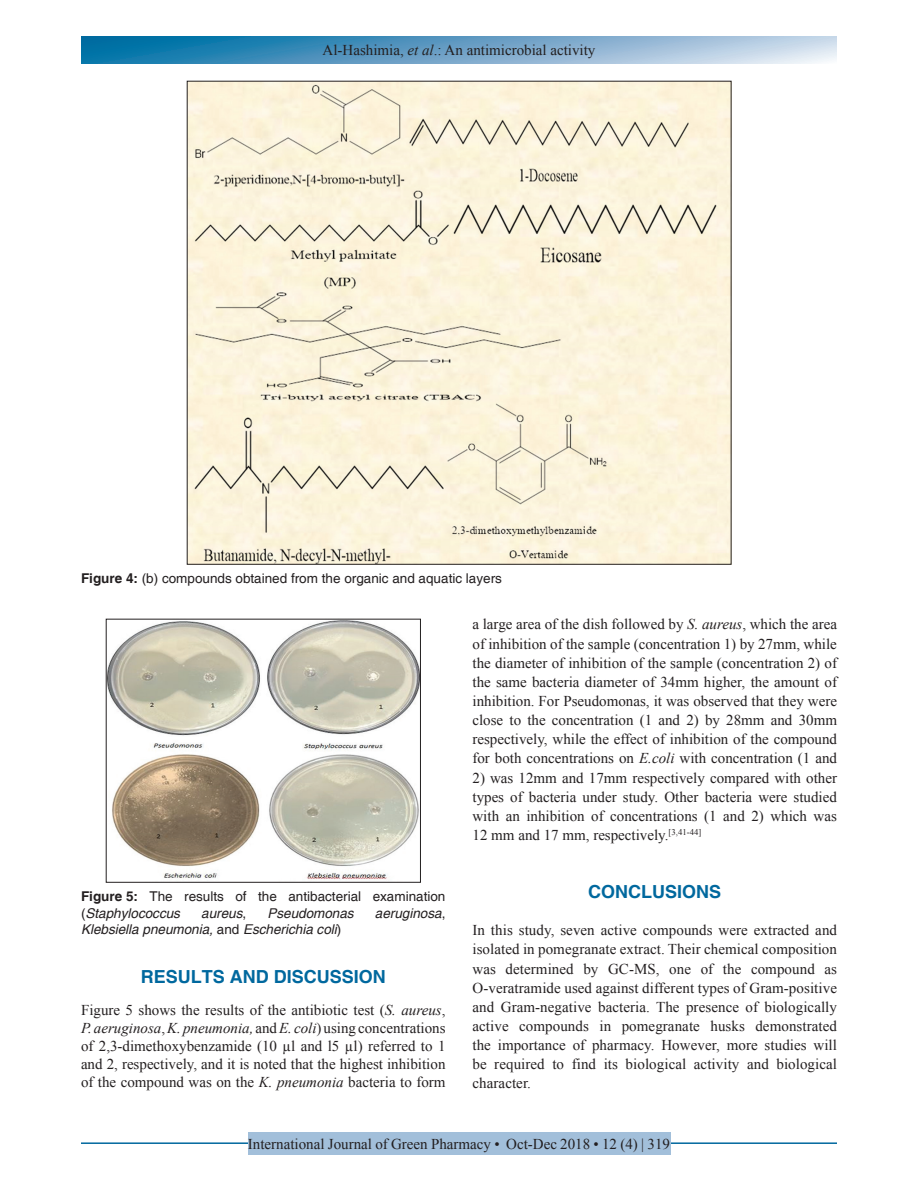
<style>
.page{position:relative;width:918px;height:1188px;background:#fff}
.page>*{position:absolute;margin:0;border:0;box-sizing:border-box;transform-origin:0 0}
.t1{font:700 18px "Helvetica";color:#00689e}
.TX{font:15px/19.2px "Times New Roman";color:#231f20;text-align:justify}
.FGC{font:13.5px/16.5px "Helvetica";color:#231f20}
.FGC-2{font:italic 13.5px "Helvetica";color:#231f20}
.s1{font-style:italic}
.s2{font-weight:700}
.s3{font-style:normal}
.s4{font-style:inherit}
</style>
<div class="page">
<svg style="left:81px;top:37px;width:756px;height:27px;background:#6ba4c8"></svg>
<hr style="left:81px;top:1142px;width:756px;height:2px;background:#00689e">
<div style="left:248px;top:1133px;width:422px;height:22px;background:#a2bfda"></div>
<img style="left:189px;top:83px;width:540px;height:479px">
<img style="left:108px;top:621px;width:311px;height:259px">
<p class="TX" style="left:323px;top:41px;width:274px">Al-Hashimia, <span class="s1">et al</span>.: An antimicrobial activity</p>
<p class="FGC" style="left:81px;top:571px;width:422px"><span class="s2">Figure 4:</span> (b) compounds obtained from the organic and aquatic layers</p>
<p class="FGC" style="left:81px;top:889px;width:366px"><span class="s2">Figure 5:</span> The results of the antibacterial examination (<span class="s1">Staphylococcus</span></p>
<p class="FGC-2" style="left:201px;top:905px;width:47px">aureus<span class="s3">,</span></p>
<p class="FGC-2" style="left:267px;top:905px;width:88px">Pseudomonas</p>
<p class="FGC-2" style="left:375px;top:905px;width:72px">aeruginosa<span class="s3">,</span></p>
<p class="FGC-2" style="left:81px;top:922px;width:262px">Klebsiella pneumonia, <span class="s3">and</span> Escherichia coli<span class="s3">)</span></p>
<h1 class="t1" style="left:141px;top:966px;width:247px">RESULTS AND DISCUSSION</h1>
<p class="TX" style="left:81px;top:1000px;width:366px;line-height:18px">Figure 5 shows the results of the antibiotic test (<span class="s1">S. aureus</span>, <span class="s1">P. aeruginosa</span>, <span class="s1">K. pneumonia,</span> and <span class="s1">E. coli</span>) using concentrations of 2,3-dimethoxybenzamide (10 µl and l5 µl) referred to 1 and 2, respectively, and it is noted that the highest inhibition of the compound was on the <span class="s1">K. pneumonia</span> bacteria to form</p>
<p class="TX" style="left:472px;top:615px;width:366px">a large area of the dish followed by <span class="s1">S. aureus</span>, which the area of inhibition of the sample (concentration 1) by 27mm, while the diameter of inhibition of the sample (concentration 2) of the same bacteria diameter of 34mm higher, the amount of inhibition. For Pseudomonas, it was observed that they were close to the concentration (1 and 2) by 28mm and 30mm respectively, while the effect of inhibition of the compound for both concentrations on <span class="s1">E.coli</span> with concentration (1 and</p>
<p class="TX" style="left:472px;top:768px;width:366px">2) was 12mm and 17mm respectively compared with other types of bacteria under study. Other bacteria were studied with an inhibition of concentrations (1 and 2) which was 12 mm and 17 mm, respectively.<sup>[3,41-44]</sup></p>
<h1 class="t1" style="left:588px;top:881px;width:135px">CONCLUSIONS</h1>
<p class="TX" style="left:472px;top:920px;width:366px">In this study, seven active compounds were extracted and isolated in pomegranate extract. Their chemical composition was determined by GC-MS, one of the compound as O-veratramide used against different types of Gram-positive and Gram-negative bacteria. The presence of biologically active compounds in pomegranate husks demonstrated the importance of pharmacy. However, more studies will be required to find its biological activity and biological character.</p>
<p class="TX" style="left:248px;top:1134px;width:424px">International Journal of Green Pharmacy <span class="s4">•</span> Oct-Dec <span class="s4">2018 • 12 (4) | 319</span></p>
</div>
